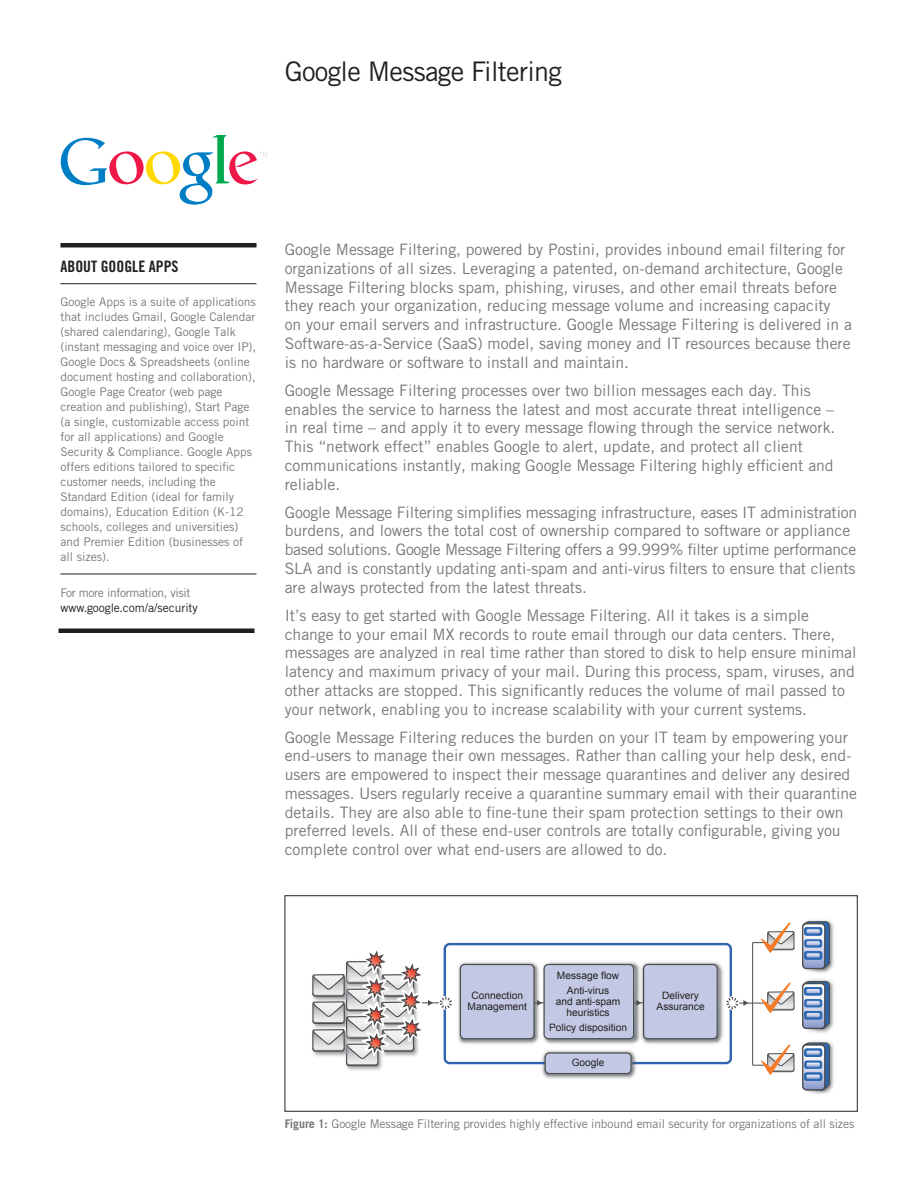
<style>
.page{position:relative;width:918px;height:1188px;background:#fff}
.page>*{position:absolute;margin:0;border:0;box-sizing:border-box;transform-origin:0 0}
.t1{font:27px "Trade Gothic";letter-spacing:-.025em;color:#231f20}
.Body{font:15.75px/18.8px "Trade Gothic";color:#76787b}
.t2{font:15.75px "Trade Gothic Bold Cond Twenty";color:#231f20}
.t3{font:12px/15px "Trade Gothic";color:#76787b}
.t4{font:12px "Trade Gothic";color:#231f20}
.t5{font:12px "Trade Gothic";letter-spacing:-.025em;color:#76787b}
.t6{font:10.2px/11.1px "Arial";color:#231f20;text-align:center}
.s1{font-weight:700}
</style>
<div class="page">
<svg style="left:61px;top:135px;width:206px;height:70px"></svg>
<div style="left:58px;top:628px;width:197px;height:5px;background:#231f20"></div>
<hr style="left:60px;top:574px;width:196px;height:1px;background:#231f20">
<img style="left:580px;top:942px;width:20px;height:22px">
<div style="left:544px;top:965px;width:90px;height:74px;background:#c3c9e5;border-radius:4px"></div>
<div style="left:545px;top:1053px;width:86px;height:21px;background:#c3c9e5;border-radius:4px"></div>
<div style="left:545px;top:1052px;width:87px;height:22px;border:1px solid #4b4c4d;border-radius:4px"></div>
<img style="left:460px;top:942px;width:120px;height:138px">
<div style="left:460px;top:965px;width:74px;height:74px;background:#c3c9e5;border-radius:4px"></div>
<div style="left:460px;top:964px;width:75px;height:75px;border:1px solid #4b4c4d;border-radius:4px"></div>
<img style="left:600px;top:942px;width:160px;height:138px">
<div style="left:644px;top:965px;width:73px;height:74px;background:#c3c9e5;border-radius:4px"></div>
<div style="left:643px;top:964px;width:75px;height:75px;border:1px solid #4b4c4d;border-radius:4px"></div>
<img style="left:452px;top:942px;width:8px;height:46px">
<img style="left:452px;top:988px;width:8px;height:77px">
<img style="left:346px;top:1067px;width:36px;height:4px">
<img style="left:761px;top:920px;width:73px;height:19px">
<svg style="left:802px;top:921px;width:28px;height:18px"></svg>
<svg style="left:803px;top:924px;width:22px;height:44px"></svg>
<div style="left:802px;top:923px;width:23px;height:46px;border:1px solid #4b4c4d;border-radius:4px"></div>
<div style="left:804px;top:927px;width:18px;height:9px;background:#2a68b3;border-radius:2px"></div>
<svg style="left:806px;top:929px;width:14px;height:5px"></svg>
<div style="left:806px;top:928px;width:15px;height:6px;border:1px solid #2a68b3;border-radius:2px"></div>
<img style="left:760px;top:939px;width:74px;height:61px">
<svg style="left:802px;top:980px;width:28px;height:20px"></svg>
<svg style="left:803px;top:984px;width:22px;height:44px"></svg>
<div style="left:802px;top:983px;width:23px;height:46px;border:1px solid #4b4c4d;border-radius:4px"></div>
<div style="left:804px;top:987px;width:18px;height:8px;background:#2a68b3;border-radius:2px"></div>
<svg style="left:806px;top:989px;width:14px;height:5px"></svg>
<div style="left:806px;top:988px;width:15px;height:6px;border:1px solid #2a68b3;border-radius:2px"></div>
<svg style="left:804px;top:999px;width:18px;height:8px"></svg>
<img style="left:760px;top:1000px;width:74px;height:94px">
<svg style="left:802px;top:1042px;width:28px;height:49px"></svg>
<svg style="left:803px;top:1045px;width:22px;height:45px"></svg>
<div style="left:802px;top:1044px;width:23px;height:46px;border:1px solid #4b4c4d;border-radius:4px"></div>
<div style="left:804px;top:1049px;width:18px;height:8px;background:#2a68b3;border-radius:2px"></div>
<div style="left:806px;top:1050px;width:14px;height:5px;background:#bfc6e3;border-radius:2px"></div>
<div style="left:806px;top:1050px;width:15px;height:6px;border:1px solid #2a68b3;border-radius:2px"></div>
<div style="left:804px;top:1061px;width:18px;height:8px;background:#2a68b3;border-radius:2px"></div>
<div style="left:806px;top:1062px;width:14px;height:5px;background:#bfc6e3;border-radius:2px"></div>
<div style="left:806px;top:1062px;width:15px;height:6px;border:1px solid #2a68b3;border-radius:2px"></div>
<div style="left:804px;top:1073px;width:18px;height:8px;background:#2a68b3;border-radius:2px"></div>
<div style="left:806px;top:1074px;width:14px;height:5px;background:#bfc6e3;border-radius:2px"></div>
<div style="left:806px;top:1074px;width:15px;height:6px;border:1px solid #2a68b3;border-radius:2px"></div>
<svg style="left:725px;top:997px;width:23px;height:13px"></svg>
<svg style="left:534px;top:1000px;width:10px;height:6px"></svg>
<svg style="left:633px;top:1000px;width:10px;height:6px"></svg>
<div style="left:439px;top:996px;width:14px;height:14px;background:#fff;border-radius:50%"></div>
<svg style="left:312px;top:942px;width:140px;height:125px"></svg>
<div style="left:285px;top:895px;width:573px;height:216px;border:1px solid #231f20"></div>
<div style="left:60px;top:243px;width:196px;height:5px;background:#231f20"></div>
<hr style="left:60px;top:283px;width:196px;height:1px;background:#231f20">
<p class="t1" style="left:285px;top:56px;width:279px">Google Message Filtering</p>
<p class="t2" style="left:60px;top:257px;width:120px">ABOUT GOOGLE APPS</p>
<p class="t3" style="left:60px;top:294px;width:197px">Google Apps is a suite of applications that includes Gmail, Google Calendar (shared calendaring), Google Talk (instant messaging and voice over IP), Google Docs &amp; Spreadsheets (online document hosting and collaboration), Google Page Creator (web page creation and publishing), Start Page (a single, customizable access point for all applications) and Google Security &amp; Compliance. Google Apps offers editions tailored to specific customer needs, including the Standard Edition (ideal for family domains), Education Edition (K-12 schools, colleges and universities) and Premier Edition (businesses of all sizes).</p>
<p class="t5" style="left:60px;top:585px;width:132px">For more information, visit</p>
<p class="t4" style="left:60px;top:600px;width:139px">www.google.com/a/security</p>
<p class="Body" style="left:285px;top:240px;width:569px">Google Message Filtering, powered by Postini, provides inbound email filtering for organizations of all sizes. Leveraging a patented, on-demand architecture, Google Message Filtering blocks spam, phishing, viruses, and other email threats before they reach your organization, reducing message volume and increasing capacity<br>on your email servers and infrastructure. Google Message Filtering is delivered in a Software-as-a-Service (SaaS) model, saving money and IT resources because there is no hardware or software to install and maintain.</p>
<p class="Body" style="left:285px;top:381px;width:552px">Google Message Filtering processes over two billion messages each day. This enables the service to harness the latest and most accurate threat intelligence – in real time – and apply it to every message flowing through the service network.<br>This “network effect” enables Google to alert, update, and protect all client communications instantly, making Google Message Filtering highly efficient and reliable.</p>
<p class="Body" style="left:285px;top:503px;width:574px">Google Message Filtering simplifies messaging infrastructure, eases IT administration burdens, and lowers the total cost of ownership compared to software or appliance based solutions. Google Message Filtering offers a 99.999% filter uptime performance SLA and is constantly updating anti-spam and anti-virus filters to ensure that clients are always protected from the latest threats.</p>
<p class="Body" style="left:285px;top:606px;width:573px">It’s easy to get started with Google Message Filtering. All it takes is a simple change to your email MX records to route email through our data centers. There, messages are analyzed in real time rather than stored to disk to help ensure minimal latency and maximum privacy of your mail. During this process, spam, viruses, and other attacks are stopped. This significantly reduces the volume of mail passed to your network, enabling you to increase scalability with your current systems.</p>
<p class="Body" style="left:285px;top:728px;width:574px">Google Message Filtering reduces the burden on your IT team by empowering your end-users to manage their own messages. Rather than calling your help desk, end&shy;users are empowered to inspect their message quarantines and deliver any desired messages. Users regularly receive a quarantine summary email with their quarantine details. They are also able to fine-tune their spam protection settings to their own preferred levels. All of these end-user controls are totally configurable, giving you complete control over what end-users are allowed to do.</p>
<p class="t6" style="left:557px;top:968px;width:64px;line-height:14.7px">Message flow<br>Anti-virus</p>
<p class="t6" style="left:556px;top:996px;width:66px">and anti-spam heuristics</p>
<p class="t6" style="left:549px;top:1022px;width:80px">Policy disposition</p>
<p class="t6" style="left:572px;top:1057px;width:34px">Google</p>
<p class="t6" style="left:468px;top:990px;width:61px">Connection<br>Management</p>
<p class="t6" style="left:657px;top:990px;width:50px">Delivery<br>Assurance</p>
<p class="t3" style="left:285px;top:1116px;width:571px"><span class="s1">Figure 1:</span> Google Message Filtering provides highly effective inbound email security for organizations of all sizes</p>
</div>
